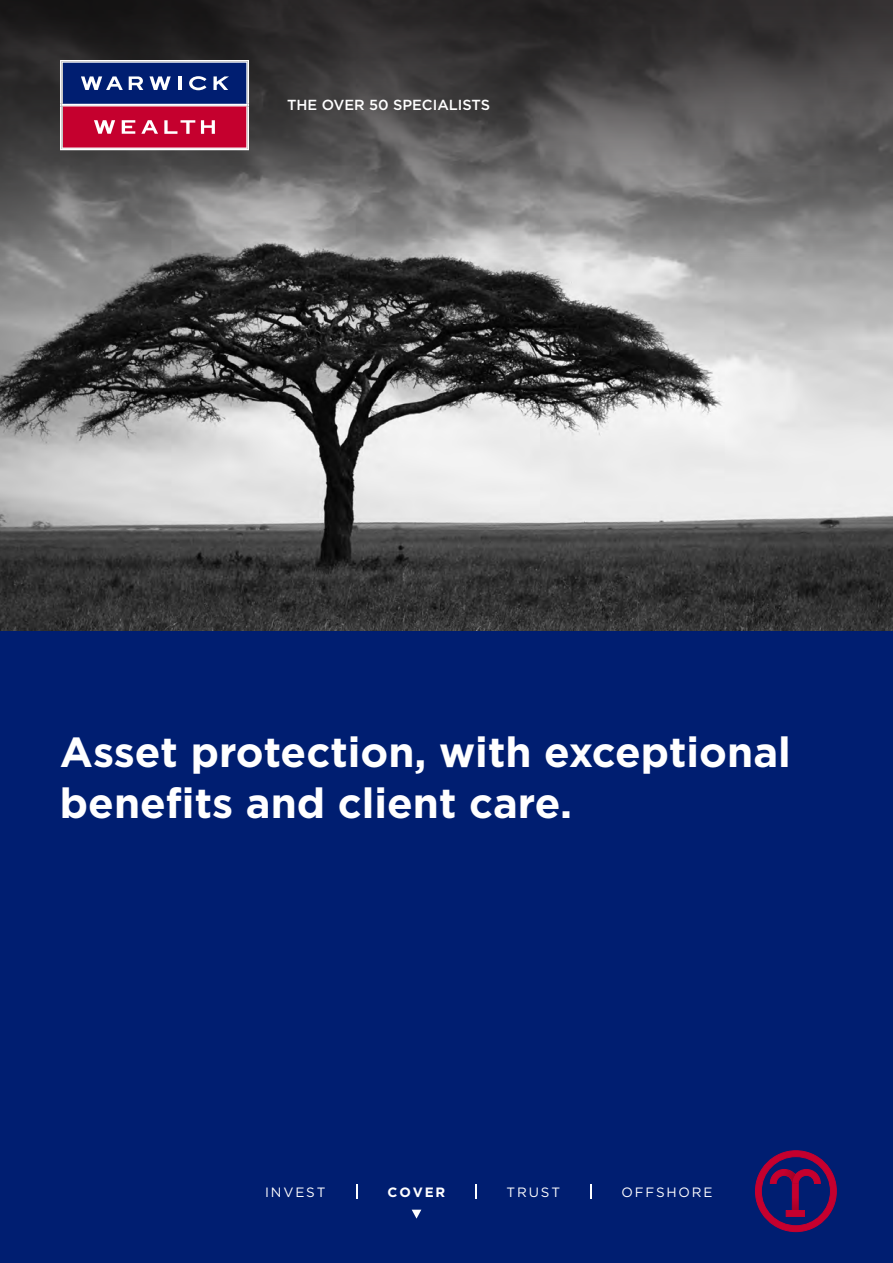
<style>
.page{position:relative;width:893px;height:1263px;background:#fff}
.page>*{position:absolute;margin:0;border:0;box-sizing:border-box;transform-origin:0 0}
.t1{font:700 42px/50.4px "Gotham";color:#fff}
.t2{font:500 14.55px "Gotham";color:#fff}
.t3{font:13.5px "Gotham";letter-spacing:.135em;color:#fff}
.t4{font:700 13.5px "Gotham";letter-spacing:.135em;color:#fff}
</style>
<div class="page">
<img style="left:0;top:275px;width:893px;height:356px">
<svg style="left:0;top:0;width:893px;height:275px;background:#5c5a5b"></svg>
<div style="left:0;top:631px;width:893px;height:632px;background:#001e71"></div>
<svg style="left:356px;top:1184px;width:2px;height:14px"></svg>
<svg style="left:475px;top:1184px;width:2px;height:14px"></svg>
<svg style="left:590px;top:1184px;width:2px;height:14px"></svg>
<svg style="left:412px;top:1210px;width:9px;height:8px"></svg>
<svg style="left:60px;top:60px;width:189px;height:90px;background:#803c70"></svg>
<svg style="left:755px;top:1150px;width:82px;height:82px"></svg>
<div style="left:786px;top:1210px;width:18px;height:6px;background:#c5002e"></div>
<p class="t2" style="left:287px;top:96px;width:205px">THE OVER 50 SPECIALISTS</p>
<p class="t1" style="left:60px;top:727px;width:732px">Asset protection, with exceptional benefits and client care.</p>
<p class="t3" style="left:265px;top:1183px;width:62px">INVEST</p>
<p class="t4" style="left:388px;top:1183px;width:59px">COVER</p>
<p class="t3" style="left:507px;top:1183px;width:55px">TRUST</p>
<p class="t3" style="left:621px;top:1183px;width:93px">OFFSHORE</p>
</div>
